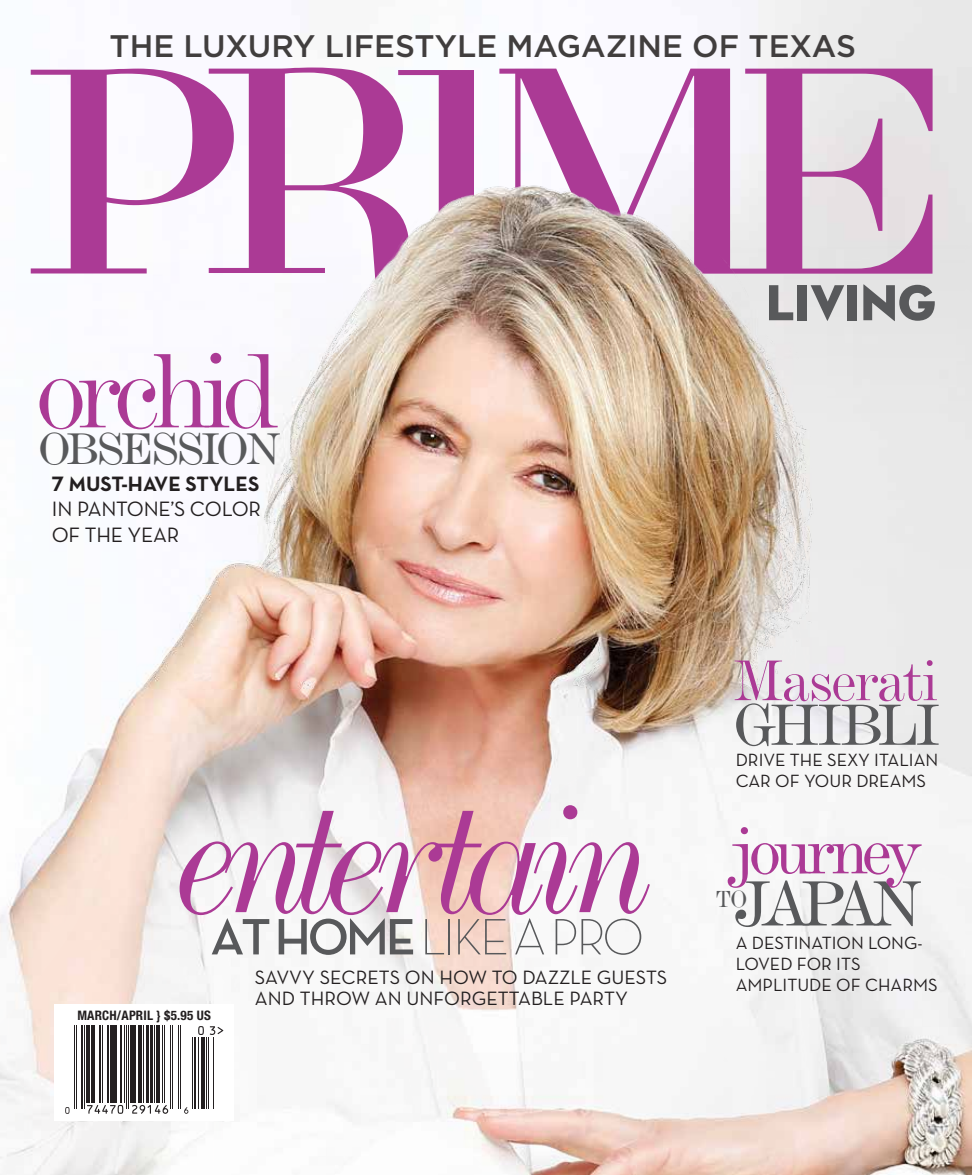
<style>
.page{position:relative;width:972px;height:1175px;background:#fff}
.page>*{position:absolute;margin:0;border:0;box-sizing:border-box;transform-origin:0 0}
.t1{font:italic 162.75px "De Vinne BT";letter-spacing:-.095em;color:#ab3a95}
.t2{font:111.3px "De Vinne BT";letter-spacing:-.07em;color:#ab3a95}
.t3{font:69.15px "De Vinne BT Text";color:#ab3a95}
.t4{font:66.45px "De Vinne BT Text";letter-spacing:-.095em;color:#58595b}
.t5{font:60.45px "De Vinne BT Text";letter-spacing:-.03em;color:#58595b}
.t6{font:59.7px "De Vinne BT";letter-spacing:-.025em;color:#ab3a95}
.t7{font:300 51.9px "Neutra Display";letter-spacing:-.05em;color:#58595b}
.t8{font:46.2px "De Vinne BT Text";letter-spacing:-.05em;color:#58595b}
.t9{font:500 31.2px "Gotham";color:#413e3e}
.t10{font:24.3px "De Vinne BT";color:#58595b}
.t11{font:21.15px/25.8px "Neutra Text Book Alt";letter-spacing:-.01em;color:#231f20}
.t12{font:21.15px "Neutra Text Bold Alt";color:#231f20}
.t13{font:19.65px/21.3px "Neutra Text";color:#231f20}
.t14{font:18px/21px "Neutra Text";color:#231f20}
.t15{font:700 condensed 13.2px "Helvetica Neue";letter-spacing:.015em;color:#231f20}
.s1{font-weight:700}
</style>
<div class="page">
<img style="left:0;top:180px;width:972px;height:994px">
<svg style="left:209px;top:68px;width:239px;height:112px"></svg>
<svg style="left:31px;top:69px;width:203px;height:204px"></svg>
<svg style="left:398px;top:69px;width:535px;height:205px"></svg>
<div style="left:54px;top:1004px;width:179px;height:116px;background:#fff"></div>
<svg style="left:818px;top:285px;width:26px;height:36px"></svg>
<div style="left:848px;top:285px;width:9px;height:35px;background:#58595b"></div>
<svg style="left:863px;top:284px;width:72px;height:37px;background:#969698"></svg>
<svg style="left:184px;top:1107px;width:4px;height:6px"></svg>
<svg style="left:65px;top:1107px;width:5px;height:6px"></svg>
<svg style="left:87px;top:1104px;width:36px;height:9px"></svg>
<svg style="left:132px;top:1104px;width:36px;height:10px"></svg>
<hr style="left:74px;top:1025px;width:1px;height:83px;background:#231f20">
<hr style="left:77px;top:1025px;width:1px;height:83px;background:#231f20">
<hr style="left:81px;top:1025px;width:2px;height:83px;background:#231f20">
<hr style="left:84px;top:1025px;width:1px;height:83px;background:#231f20">
<hr style="left:87px;top:1025px;width:3px;height:78px;background:#231f20">
<hr style="left:91px;top:1025px;width:2px;height:78px;background:#231f20">
<hr style="left:95px;top:1025px;width:1px;height:78px;background:#231f20">
<hr style="left:99px;top:1025px;width:2px;height:78px;background:#231f20">
<hr style="left:102px;top:1025px;width:1px;height:78px;background:#231f20">
<hr style="left:107px;top:1025px;width:2px;height:78px;background:#231f20">
<hr style="left:110px;top:1025px;width:3px;height:78px;background:#231f20">
<hr style="left:115px;top:1025px;width:2px;height:78px;background:#231f20">
<hr style="left:120px;top:1025px;width:2px;height:78px;background:#231f20">
<hr style="left:124px;top:1025px;width:1px;height:78px;background:#231f20">
<hr style="left:126px;top:1025px;width:1px;height:83px;background:#231f20">
<hr style="left:128px;top:1025px;width:1px;height:83px;background:#231f20">
<hr style="left:130px;top:1025px;width:3px;height:78px;background:#231f20">
<hr style="left:134px;top:1025px;width:2px;height:78px;background:#231f20">
<hr style="left:138px;top:1025px;width:3px;height:78px;background:#231f20">
<hr style="left:143px;top:1025px;width:1px;height:78px;background:#231f20">
<hr style="left:146px;top:1025px;width:2px;height:78px;background:#231f20">
<hr style="left:151px;top:1025px;width:2px;height:78px;background:#231f20">
<hr style="left:154px;top:1025px;width:1px;height:78px;background:#231f20">
<hr style="left:156px;top:1025px;width:3px;height:78px;background:#231f20">
<hr style="left:162px;top:1025px;width:1px;height:78px;background:#231f20">
<hr style="left:164px;top:1025px;width:1px;height:78px;background:#231f20">
<hr style="left:170px;top:1025px;width:1px;height:83px;background:#231f20">
<hr style="left:172px;top:1025px;width:1px;height:83px;background:#231f20">
<hr style="left:178px;top:1025px;width:1px;height:83px;background:#231f20">
<hr style="left:180px;top:1025px;width:1px;height:83px;background:#231f20">
<hr style="left:192px;top:1037px;width:1px;height:71px;background:#231f20">
<hr style="left:194px;top:1037px;width:2px;height:71px;background:#231f20">
<hr style="left:198px;top:1037px;width:1px;height:71px;background:#231f20">
<hr style="left:201px;top:1037px;width:3px;height:71px;background:#231f20">
<hr style="left:206px;top:1037px;width:1px;height:71px;background:#231f20">
<hr style="left:208px;top:1037px;width:1px;height:71px;background:#231f20">
<hr style="left:214px;top:1037px;width:1px;height:71px;background:#231f20">
<svg style="left:198px;top:1026px;width:25px;height:9px"></svg>
<img style="left:144px;top:180px;width:674px;height:508px">
<h3 class="t9" style="left:110px;top:28px;width:748px">THE LUXURY LIFESTYLE MAGAZINE OF TEXAS</h3>
<h2 class="t2" style="left:36px;top:323px;width:244px">orchid</h2>
<h3 class="t8" style="left:39px;top:420px;width:243px">OBSESSION</h3>
<p class="t12" style="left:52px;top:470px;width:209px">7 MUST-HAVE STYLES</p>
<p class="t11" style="left:52px;top:496px;width:211px">IN PANTONE’S COLOR<br>OF THE YEAR</p>
<h1 class="t1" style="left:179px;top:759px;width:480px">entertain</h1>
<h3 class="t7" style="left:211px;top:909px;width:434px"><span class="s1">at HOME</span>LIKE A PRO</h3>
<p class="t13" style="left:255px;top:966px;width:414px">SAVVY SECRETS ON HOW TO DAZZLE GUESTS<br>AND THROW AN UNFORGETTABLE PARTY</p>
<p class="t15" style="left:77px;top:1006px;width:135px">MARCH/APRIL } $5.95 US</p>
<h3 class="t6" style="left:734px;top:644px;width:206px">Maserati</h3>
<h3 class="t5" style="left:734px;top:688px;width:207px">GHIBLI</h3>
<p class="t14" style="left:736px;top:748px;width:204px">DRIVE THE SEXY ITALIAN<br>CAR OF YOUR DREAMS</p>
<h3 class="t3" style="left:734px;top:808px;width:191px">JOURNEY</h3>
<h3 class="t4" style="left:734px;top:863px;width:187px">JAPAN</h3>
<h3 class="t10" style="left:715px;top:884px;width:33px">to</h3>
<p class="t14" style="left:736px;top:932px;width:204px">A DESTINATION LONG-<br>LOVED FOR ITS<br>AMPLITUDE OF CHARMS</p>
</div>
